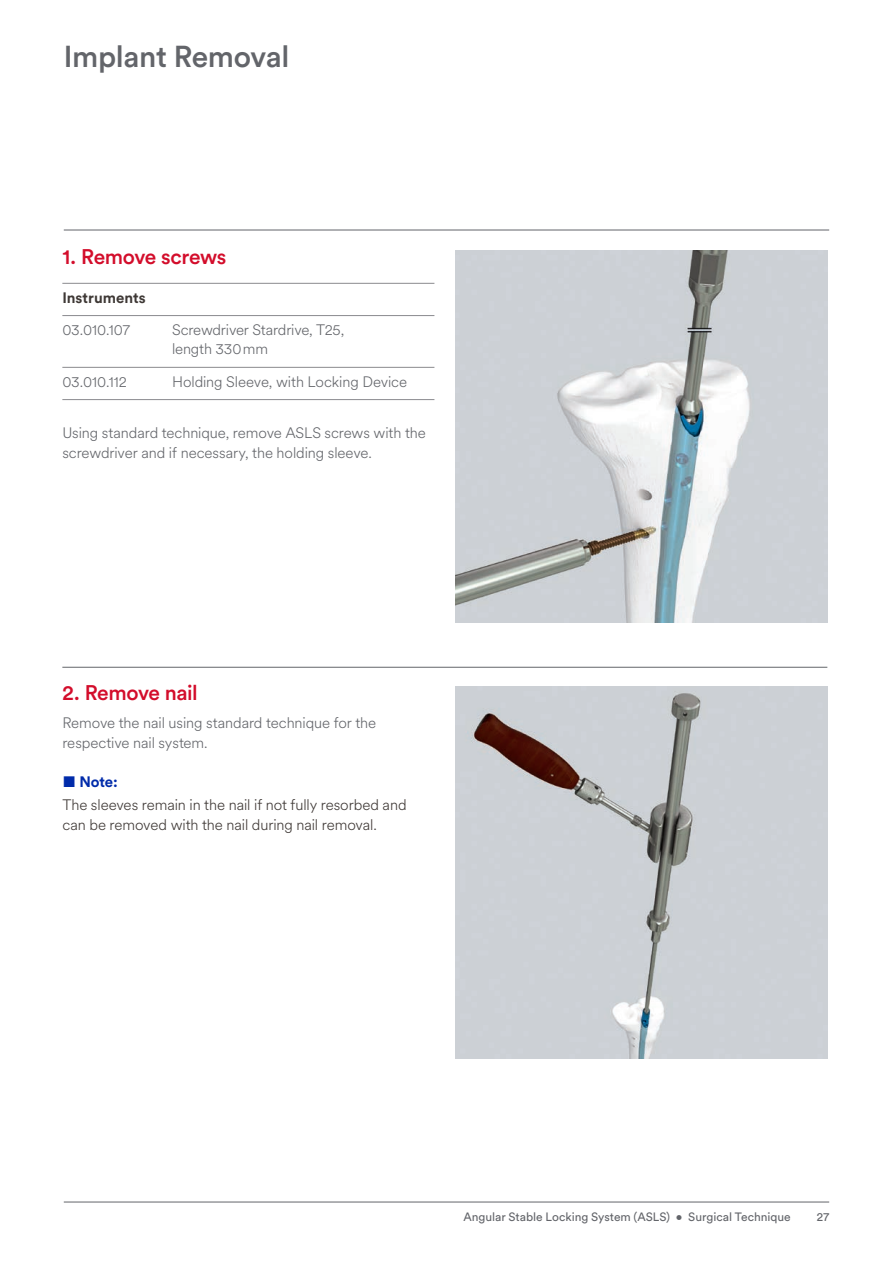
<style>
.page{position:relative;width:893px;height:1263px;background:#fff}
.page>*{position:absolute;margin:0;border:0;box-sizing:border-box;transform-origin:0 0}
._01_Headline_Inhalts{font:500 30px "J&J Circular";letter-spacing:-.01em;color:#63656a}
._04_Step_Number_Copy{font:500 21px "J&J Circular";letter-spacing:-.015em;color:#d30d2b}
._05_Subhead_Line_abo{font:500 21px "J&J Circular";letter-spacing:-.02em;color:#d30d2b}
._07_Body_Copy{font:300 15px/19.5px "J&J Circular";letter-spacing:-.01em;color:#63656a}
._09_Instrument_Rule{font:300 15px/19.5px "J&J Circular";letter-spacing:-.01em;color:#63656a}
._11_Text_Call_Out{font:300 15px/19.5px "J&J Circular";letter-spacing:-.01em;color:#3e3835}
._09_Instrument_Title{font:700 15px "J&J Circular";color:#3e3835}
.t1{font:700 15px "J&J Circular";color:#002baa}
.t2{font:12px "J&J Circular";color:#63656a}
</style>
<div class="page">
<img style="left:456px;top:251px;width:372px;height:372px">
<img style="left:456px;top:687px;width:372px;height:372px">
<hr style="left:64px;top:230px;width:765px;height:1px;background:#63656a">
<hr style="left:64px;top:1202px;width:765px;height:1px;background:#63656a">
<hr style="left:62px;top:283px;width:372px;height:1px;background:#8a8a8e">
<hr style="left:62px;top:315px;width:372px;height:1px;background:#8a8a8e">
<hr style="left:62px;top:367px;width:372px;height:1px;background:#8a8a8e">
<hr style="left:62px;top:399px;width:372px;height:1px;background:#8a8a8e">
<hr style="left:62px;top:667px;width:765px;height:1px;background:#63656a">
<p class="_01_Headline_Inhalts" style="left:64px;top:36px;width:227px">Implant Removal</p>
<p class="_04_Step_Number_Copy" style="left:62px;top:242px;width:166px">1. Remove screws</p>
<p class="_09_Instrument_Title" style="left:62px;top:287px;width:85px">Instruments</p>
<p class="_09_Instrument_Rule" style="left:62px;top:319px;width:70px">03.010.107</p>
<p class="_09_Instrument_Rule" style="left:172px;top:319px;width:174px">Screwdriver Stardrive, T25, length 330mm</p>
<p class="_09_Instrument_Rule" style="left:62px;top:371px;width:66px">03.010.112</p>
<p class="_09_Instrument_Rule" style="left:172px;top:371px;width:237px">Holding Sleeve, with Locking Device</p>
<p class="_07_Body_Copy" style="left:62px;top:423px;width:365px">Using standard technique, remove ASLS screws with the screwdriver and if necessary, the holding sleeve.</p>
<p class="_05_Subhead_Line_abo" style="left:62px;top:678px;width:137px">2. Remove nail</p>
<p class="_07_Body_Copy" style="left:62px;top:712px;width:315px">Remove the nail using standard technique for the respective nail system.</p>
<p class="t1" style="left:62px;top:771px;width:57px">■ Note:</p>
<p class="_11_Text_Call_Out" style="left:62px;top:795px;width:346px">The sleeves remain in the nail if not fully resorbed and can be removed with the nail during nail removal.</p>
<p class="t2" style="left:463px;top:1208px;width:329px">Angular Stable Locking System (ASLS) • Surgical Technique</p>
<p class="t2" style="left:817px;top:1208px;width:14px">27</p>
</div>
